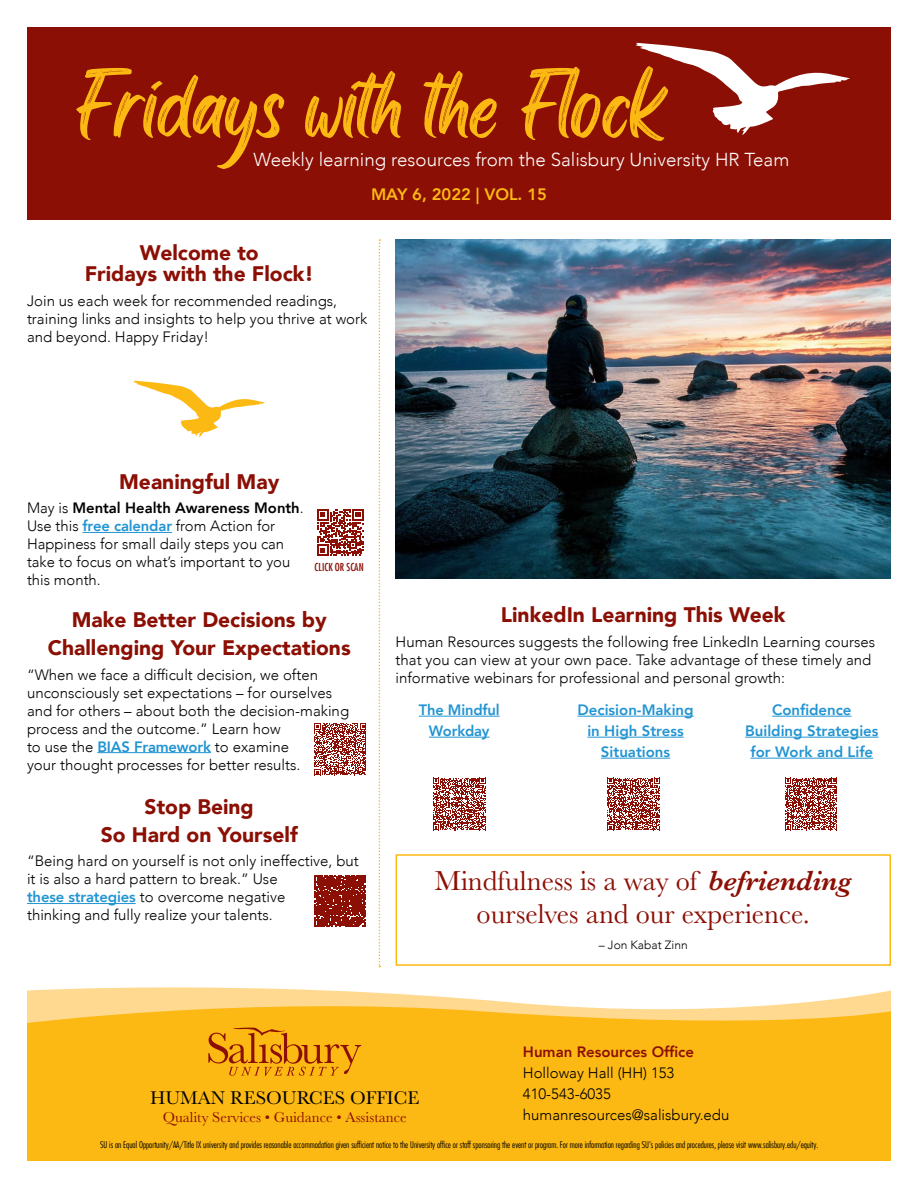
<style>
.page{position:relative;width:918px;height:1188px;background:#fff}
.page>*{position:absolute;margin:0;border:0;box-sizing:border-box;transform-origin:0 0}
.t1{font:85.5px "Black Bones Personal Use";color:#fdb913}
.t2{font:28.5px/33px "Baskerville";color:#8b0f04;text-align:center}
.t3{font:900 21px/21px "Avenir";color:#8b0f04;text-align:center}
.t4{font:19.05px "Baskerville";color:#000}
.t5{font:300 18.75px "Avenir";color:#fff}
.t6{font:800 16.5px "Avenir";color:#fdb913}
.t7{font:300 15px/18px "Avenir";color:#000}
.t8{font:800 15px/21px "Avenir";color:#2194d2;text-align:center}
.t9{font:15px "Baskerville";color:#8b0f04}
.t10{font:800 15px "Avenir";color:#8b0f04}
.t11{font:300 12px "Avenir";color:#000}
.t12{font:500 condensed 10.65px "Futura Com";color:#8b0f04}
.t13{font:300 condensed 9px "Futura Com";color:#000}
.s1{font-weight:800}
.s2{font-weight:800;color:#2194d2}
.s3{font-weight:600;font-style:italic}
</style>
<div class="page">
<img style="left:396px;top:239px;width:494px;height:340px">
<div style="left:27px;top:27px;width:864px;height:192px;background:#8b0f04"></div>
<svg style="left:636px;top:43px;width:214px;height:92px"></svg>
<hr style="left:83px;top:532px;width:89px;height:1px;background:#2194d2">
<hr style="left:97px;top:752px;width:114px;height:1px;background:#2194d2">
<hr style="left:27px;top:903px;width:109px;height:1px;background:#2194d2">
<svg style="left:134px;top:381px;width:131px;height:56px"></svg>
<div style="left:396px;top:854px;width:495px;height:112px;border:2px solid #fdb913"></div>
<svg style="left:379px;top:239px;width:1px;height:728px"></svg>
<svg style="left:27px;top:987px;width:864px;height:8px"></svg>
<svg style="left:27px;top:995px;width:864px;height:166px;fill:#fdb913"></svg>
<svg style="left:208px;top:1028px;width:153px;height:48px"></svg>
<svg style="left:314px;top:723px;width:52px;height:52px"></svg>
<svg style="left:315px;top:875px;width:51px;height:51px"></svg>
<svg style="left:433px;top:778px;width:53px;height:52px"></svg>
<svg style="left:608px;top:778px;width:52px;height:52px"></svg>
<svg style="left:785px;top:778px;width:52px;height:52px"></svg>
<hr style="left:419px;top:716px;width:81px;height:1px;background:#2194d2">
<hr style="left:429px;top:737px;width:61px;height:1px;background:#2194d2">
<hr style="left:578px;top:716px;width:116px;height:1px;background:#2194d2">
<hr style="left:587px;top:737px;width:97px;height:1px;background:#2194d2">
<hr style="left:601px;top:758px;width:69px;height:1px;background:#2194d2">
<hr style="left:772px;top:716px;width:80px;height:1px;background:#2194d2">
<hr style="left:745px;top:737px;width:134px;height:1px;background:#2194d2">
<hr style="left:750px;top:758px;width:123px;height:1px;background:#2194d2">
<svg style="left:317px;top:509px;width:47px;height:47px"></svg>
<p class="t1" style="left:77px;top:46px;width:588px">Fridays with the Flock</p>
<p class="t5" style="left:253px;top:148px;width:537px">Weekly learning resources from the Salisbury University HR Team</p>
<p class="t6" style="left:371px;top:181px;width:177px">MAY 6, 2022 | VOL. 15</p>
<p class="t3" style="left:85px;top:242px;width:231px">Welcome to<br>Fridays with the Flock!</p>
<p class="t7" style="left:27px;top:292px;width:342px">Join us each week for recommended readings, training links and insights to help you thrive at work and beyond. Happy Friday!</p>
<p class="t3" style="left:119px;top:470px;width:162px">Meaningful May</p>
<p class="t7" style="left:27px;top:499px;width:278px">May is <span class="s1">Mental Health Awareness Month</span>.<br>Use this <span class="s2">free calendar</span> from Action for Happiness for small daily steps you can take to focus on what’s important to you this month.</p>
<p class="t3" style="left:72px;top:609px;width:257px">Make Better Decisions by</p>
<p class="t3" style="left:48px;top:636px;width:304px">Challenging Your Expectations</p>
<p class="t7" style="left:27px;top:665px;width:324px">“When we face a difficult decision, we often unconsciously set expectations – for ourselves and for others – about both the decision-making process and the outcome.” Learn how<br>to use the <span class="s2">BIAS Framework</span> to examine<br>your thought processes for better results.</p>
<p class="t3" style="left:145px;top:796px;width:111px">Stop Being</p>
<p class="t3" style="left:101px;top:823px;width:199px">So Hard on Yourself</p>
<p class="t7" style="left:27px;top:852px;width:333px">“Being hard on yourself is not only ineffective, but it is also a hard pattern to break.” Use<br><span class="s2">these strategies</span> to overcome negative<br>thinking and fully realize your talents.</p>
<p class="t12" style="left:315px;top:560px;width:51px">CLICK OR SCAN</p>
<p class="t3" style="left:501px;top:604px;width:286px">LinkedIn Learning This Week</p>
<p class="t7" style="left:396px;top:632px;width:481px">Human Resources suggests the following free LinkedIn Learning courses that you can view at your own pace. Take advantage of these timely and informative webinars for professional and personal growth:</p>
<p class="t8" style="left:419px;top:699px;width:82px">The Mindful<br>Workday</p>
<p class="t8" style="left:578px;top:699px;width:118px">Decision-Making in High Stress<br>Situations</p>
<p class="t8" style="left:745px;top:699px;width:135px">Confidence<br>Building Strategies for Work and Life</p>
<p class="t2" style="left:435px;top:865px;width:419px">Mindfulness is a way of <span class="s3">befriending </span>ourselves and our experience.</p>
<p class="t11" style="left:599px;top:937px;width:90px">– Jon Kabat Zinn</p>
<p class="t10" style="left:523px;top:1040px;width:173px">Human Resources Office</p>
<p class="t7" style="left:523px;top:1064px;width:153px">Holloway Hall (HH) 153</p>
<p class="t7" style="left:523px;top:1085px;width:89px">410-543-6035</p>
<p class="t7" style="left:523px;top:1106px;width:208px">humanresources@salisbury.edu</p>
<p class="t4" style="left:150px;top:1087px;width:271px">HUMAN RESOURCES OFFICE</p>
<p class="t9" style="left:163px;top:1109px;width:245px">Quality Services • Guidance • Assistance</p>
<p class="t13" style="left:100px;top:1139px;width:720px">SU is an Equal Opportunity/AA/Title IX university and provides reasonable accommodation given sufficient notice to the University office or staff sponsoring the event or program. For more information regarding SU’s policies and procedures, please visit www.salisbury.edu/equity.</p>
</div>
